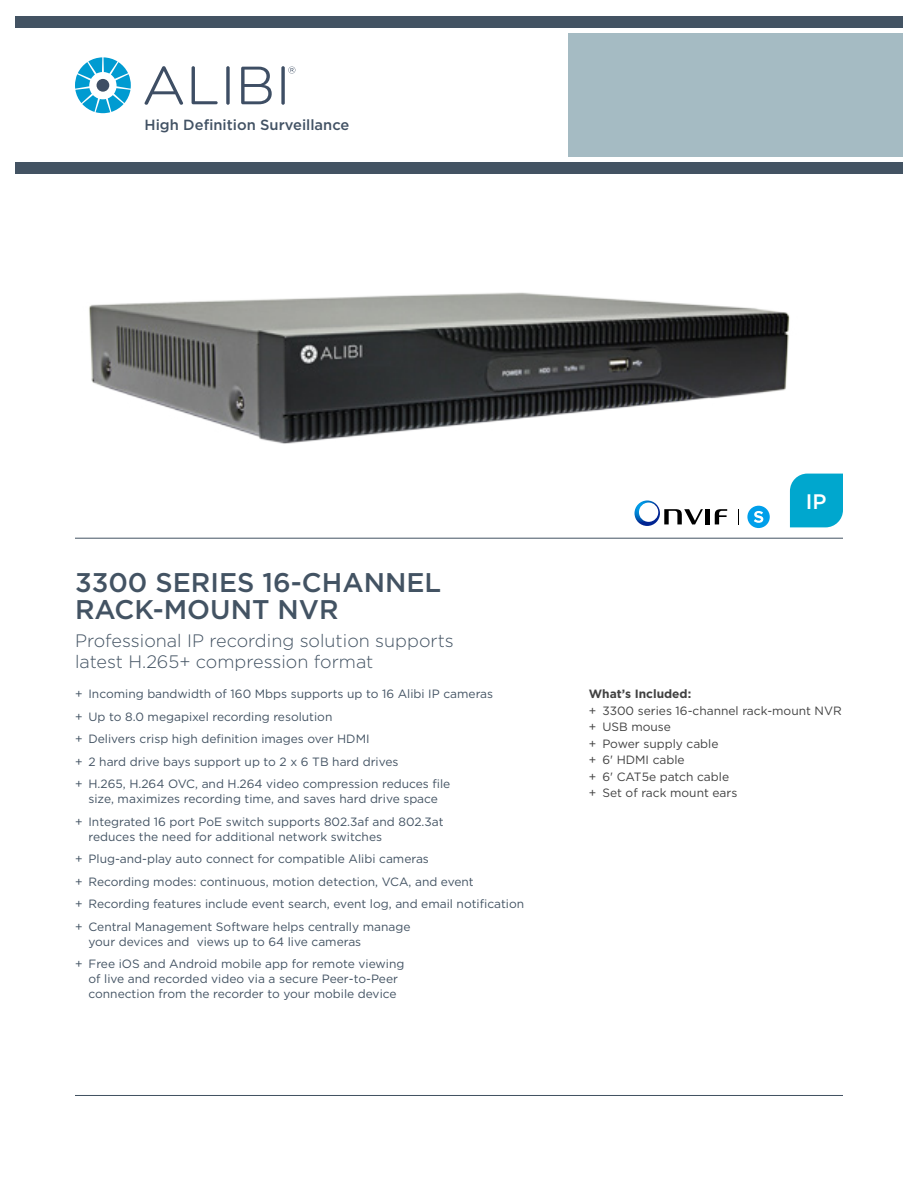
<style>
.page{position:relative;width:918px;height:1188px;background:#fff}
.page>*{position:absolute;margin:0;border:0;box-sizing:border-box;transform-origin:0 0}
.t1{font:500 27px/27px "Gotham";color:#435363}
.t2{font:500 21px "Gotham";color:#fff}
.t3{font:300 18px/21px "Gotham";color:#435363}
.t4{font:500 14.7px "Gotham";color:#425264}
.t5{font:12px/22.5px "Gotham";color:#435363}
.t6{font:12px/16.5px "Gotham";color:#414141}
.t7{font:700 12px "Gotham";color:#414141}
</style>
<div class="page">
<div style="left:1px;top:16px;width:916px;height:12px;background:#435363"></div>
<div style="left:1px;top:162px;width:916px;height:12px;background:#435363"></div>
<div style="left:569px;top:33px;width:348px;height:123px;background:#a5bbc3"></div>
<svg style="left:75px;top:57px;width:56px;height:56px"></svg>
<svg style="left:145px;top:66px;width:38px;height:39px"></svg>
<svg style="left:192px;top:66px;width:26px;height:38px"></svg>
<svg style="left:226px;top:66px;width:4px;height:39px"></svg>
<svg style="left:241px;top:67px;width:31px;height:37px"></svg>
<svg style="left:281px;top:66px;width:4px;height:39px"></svg>
<svg style="left:288px;top:67px;width:7px;height:7px"></svg>
<hr style="left:75px;top:1095px;width:768px;height:1px;background:#435363">
<div style="left:790px;top:474px;width:53px;height:53px;background:#00a7ce"></div>
<hr style="left:705px;top:509px;width:4px;height:15px;background:#000">
<svg style="left:715px;top:509px;width:12px;height:15px"></svg>
<svg style="left:634px;top:500px;width:69px;height:26px"></svg>
<svg style="left:738px;top:509px;width:1px;height:15px"></svg>
<div style="left:747px;top:506px;width:23px;height:22px;background:#009fea;border-radius:50%"></div>
<svg style="left:754px;top:511px;width:9px;height:12px"></svg>
<hr style="left:75px;top:538px;width:768px;height:1px;background:#435363">
<img style="left:89px;top:292px;width:701px;height:152px">
<div style="left:0;top:0;width:15px;height:1188px;background:#fff"></div>
<div style="left:903px;top:0;width:15px;height:1188px;background:#fff"></div>
<p class="t4" style="left:145px;top:115px;width:206px">High Definition Surveillance</p>
<h1 class="t1" style="left:75px;top:568px;width:368px">3300 SERIES 16-CHANNEL<br>RACK-MOUNT NVR</h1>
<h3 class="t3" style="left:75px;top:630px;width:380px">Professional IP recording solution supports latest H.265+ compression format</h3>
<p class="t5" style="left:75px;top:682px;width:420px">+ Incoming bandwidth of 160 Mbps supports up to 16 Alibi IP cameras + Up to 8.0 megapixel recording resolution<br>+ Delivers crisp high definition images over HDMI<br>+ 2 hard drive bays support up to 2 x 6 TB hard drives<br>+ H.265, H.264 OVC, and H.264 video compression reduces file</p>
<p class="t5" style="left:75px;top:787px;width:370px;text-indent:14px">size, maximizes recording time, and saves hard drive space + Integrated 16 port PoE switch supports 802.3af and 802.3at</p>
<p class="t5" style="left:75px;top:825px;width:451px;text-indent:14px">reduces the need for additional network switches<br>+ Plug-and-play auto connect for compatible Alibi cameras<br>+ Recording modes: continuous, motion detection, VCA, and event<br>+ Recording features include event search, event log, and email notification + Central Management Software helps centrally manage</p>
<p class="t5" style="left:75px;top:930px;width:331px;text-indent:14px">your devices and views up to 64 live cameras<br>+ Free iOS and Android mobile app for remote viewing</p>
<p class="t5" style="left:88px;top:971px;width:311px;line-height:15px">of live and recorded video via a secure Peer-to-Peer connection from the recorder to your mobile device</p>
<h2 class="t2" style="left:806px;top:488px;width:22px">IP</h2>
<p class="t7" style="left:589px;top:686px;width:104px">What’s Included:</p>
<p class="t6" style="left:589px;top:702px;width:254px">+ 3300 series 16-channel rack-mount NVR + USB mouse<br>+ Power supply cable<br>+ 6' HDMI cable<br>+ 6' CAT5e patch cable<br>+ Set of rack mount ears</p>
</div>
